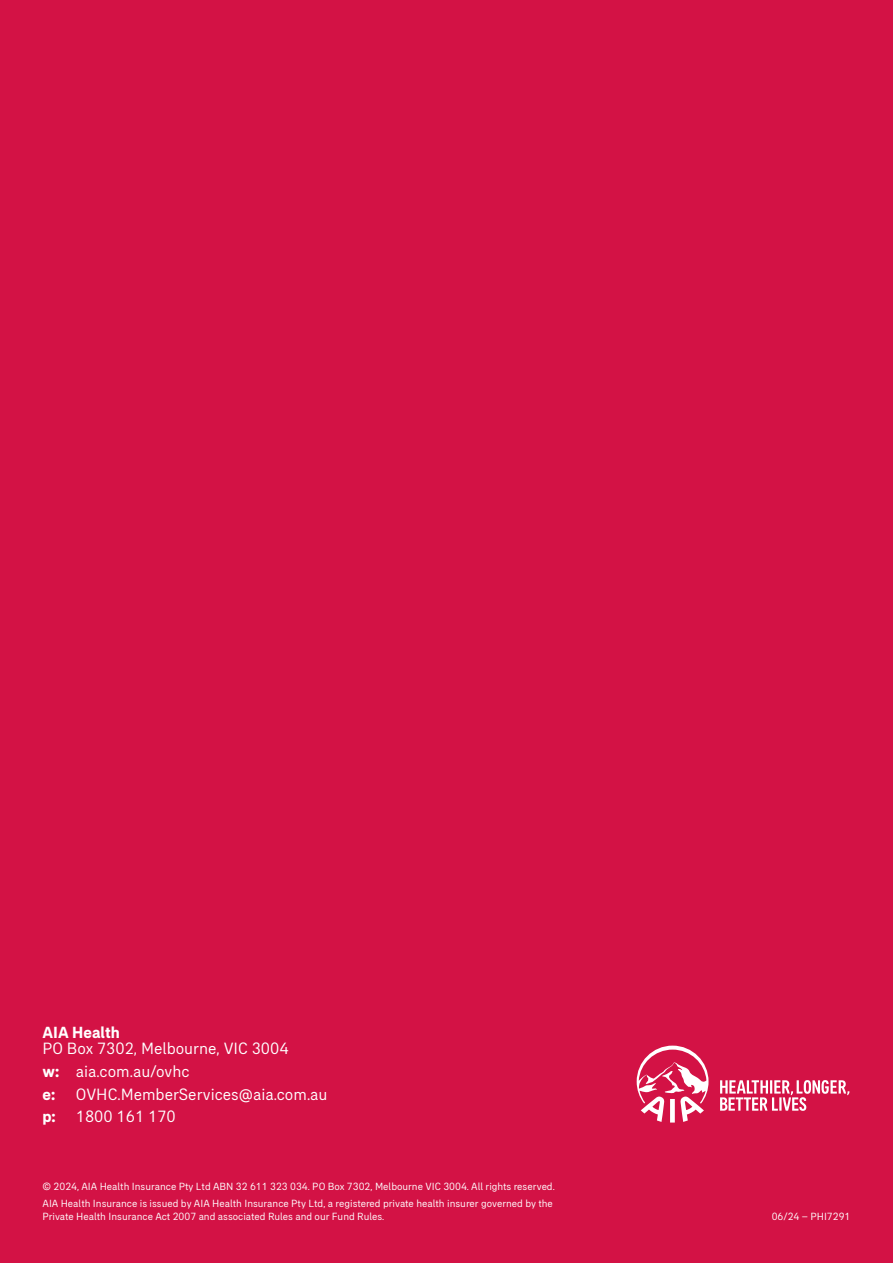
<style>
.page{position:relative;width:893px;height:1263px;background:#d31245}
.page>*{position:absolute;margin:0;border:0;box-sizing:border-box;transform-origin:0 0}
.t1{font:16.5px/22.8px "AIA Everest";color:#fff}
.t2{font:700 16.5px "AIA Everest";color:#fff}
.t3{font:10.5px/16.6px "AIA Everest";color:#fff}
.s1{font-weight:700}
</style>
<div class="page">
<svg style="left:637px;top:1045px;width:212px;height:77px"></svg>
<h1 class="t2" style="left:43px;top:1022px;width:79px">AIA Health</h1>
<h1 class="t1" style="left:43px;top:1037px;width:286px">PO Box 7302, Melbourne, VIC 3004<br><span class="s1">w:</span> aia.com.au/ovhc<br><span class="s1">e:</span> OVHC.MemberServices@aia.com.au <span class="s1">p:</span> 1800 161 170</h1>
<p class="t3" style="left:43px;top:1178px;width:514px">© 2024, AIA Health Insurance Pty Ltd ABN 32 611 323 034. PO Box 7302, Melbourne VIC 3004. All rights reserved.<br>AIA Health Insurance is issued by AIA Health Insurance Pty Ltd, a registered private health insurer governed by the</p>
<p class="t3" style="left:43px;top:1208px;width:343px">Private Health Insurance Act 2007 and associated Rules and our Fund Rules.</p>
<p class="t3" style="left:772px;top:1208px;width:80px">06/24 – PHI7291</p>
</div>
